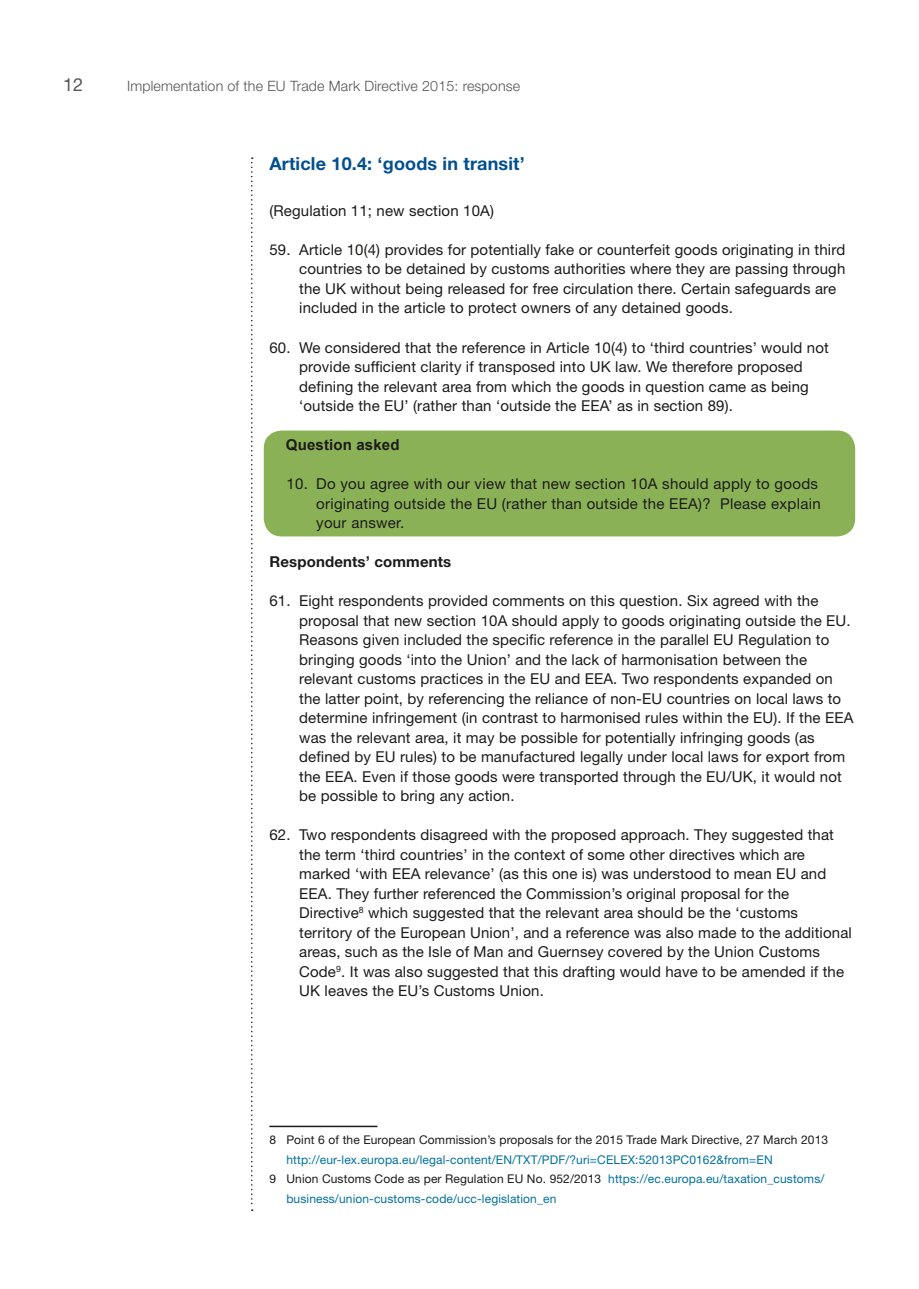
<style>
.page{position:relative;width:919px;height:1289px;background:#fff}
.page>*{position:absolute;margin:0;border:0;box-sizing:border-box;transform-origin:0 0}
.Heading_4_Not_to_BLG{font:700 18px "Helvetica Neue LT Std";letter-spacing:.01em;color:#004f8e}
.t1{font:18px "Helvetica Neue LT Std";color:#535554}
.Body{font:15px/19.5px "Helvetica Neue LT Std";letter-spacing:.01em;color:#1c1b1a}
.Body_Bold{font:700 15px "Helvetica Neue LT Std";letter-spacing:.01em;color:#1c1b1a}
.Body_Bold-2{font:700 15px "Arial";letter-spacing:.01em;color:#1c1b1a}
.t2{font:300 14.25px "Helvetica Neue LT Std";letter-spacing:.01em;color:#535554}
.Footnote_text{font:12px/19.5px "Helvetica Neue LT Std";letter-spacing:.01em;color:#1c1b1a}
.Footnote_text-2{font:12px/19.5px "Helvetica Neue LT Std";letter-spacing:.01em;color:#00719c}
.s1{color:#00719c}
.s2{color:#1c1b1a}
</style>
<div class="page">
<svg style="left:251px;top:157px;width:2px;height:1053px"></svg>
<div style="left:264px;top:430px;width:591px;height:106px;background:#8bb156;border-radius:18px"></div>
<hr style="left:269px;top:1125px;width:108px;height:2px;background:#1c1b1a">
<p class="t1" style="left:63px;top:74px;width:22px">12</p>
<p class="t2" style="left:127px;top:77px;width:394px">Implementation of the EU Trade Mark Directive 2015: response</p>
<p class="Heading_4_Not_to_BLG" style="left:269px;top:153px;width:257px">Article 10.4: ‘goods in transit’</p>
<p class="Body" style="left:269px;top:201px;width:226px">(Regulation 11; new section 10A)</p>
<p class="Body" style="left:299px;top:240px;width:547px;text-indent:-30px">59. Article 10(4) provides for potentially fake or counterfeit goods originating in third countries to be detained by customs authorities where they are passing through the UK without being released for free circulation there. Certain safeguards are included in the article to protect owners of any detained goods.</p>
<p class="Body" style="left:299px;top:337px;width:531px;text-indent:-30px">60. We considered that the reference in Article 10(4) to ‘third countries’ would not provide sufficient clarity if transposed into UK law. We therefore proposed defining the relevant area from which the goods in question came as being ‘outside the EU’ (rather than ‘outside the EEA’ as in section 89).</p>
<p class="Body_Bold-2" style="left:286px;top:435px;width:115px">Question asked</p>
<p class="Body" style="left:316px;top:474px;width:506px;text-indent:-30px">10. Do you agree with our view that new section 10A should apply to goods originating outside the EU (rather than outside the EEA)? Please explain your answer.</p>
<p class="Body_Bold" style="left:269px;top:552px;width:183px">Respondents’ comments</p>
<p class="Body" style="left:299px;top:591px;width:555px;text-indent:-30px">61. Eight respondents provided comments on this question. Six agreed with the proposal that new section 10A should apply to goods originating outside the EU.<br>Reasons given included the specific reference in the parallel EU Regulation to bringing goods ‘into the Union’ and the lack of harmonisation between the relevant customs practices in the EU and EEA. Two respondents expanded on the latter point, by referencing the reliance of non-EU countries on local laws to determine infringement (in contrast to harmonised rules within the EU). If the EEA was the relevant area, it may be possible for potentially infringing goods (as defined by EU rules) to be manufactured legally under local laws for export from the EEA. Even if those goods were transported through the EU/UK, it would not be possible to bring any action.</p>
<p class="Body" style="left:299px;top:825px;width:554px;text-indent:-30px">62. Two respondents disagreed with the proposed approach. They suggested that the term ‘third countries’ in the context of some other directives which are marked ‘with EEA relevance’ (as this one is) was understood to mean EU and EEA. They further referenced the Commission’s original proposal for the Directive<sup>8</sup> which suggested that the relevant area should be the ‘customs territory of the European Union’, and a reference was also made to the additional areas, such as the Isle of Man and Guernsey covered by the Union Customs Code<sup>9</sup>. It was also suggested that this drafting would have to be amended if the UK leaves the EU’s Customs Union.</p>
<p class="Footnote_text" style="left:286px;top:1130px;width:543px;text-indent:-17px">8 Point 6 of the European Commission’s proposals for the 2015 Trade Mark Directive, 27 March 2013 <span class="s1">http://eur-lex.europa.eu/legal-content/EN/TXT/PDF/?uri=CELEX:52013PC0162&amp;from=EN</span></p>
<p class="Footnote_text-2" style="left:286px;top:1169px;width:539px;text-indent:-17px"><span class="s2">9 Union Customs Code as per Regulation EU No. 952/2013</span> https://ec.europa.eu/taxation_customs/ business/union-customs-code/ucc-legislation_en</p>
</div>
